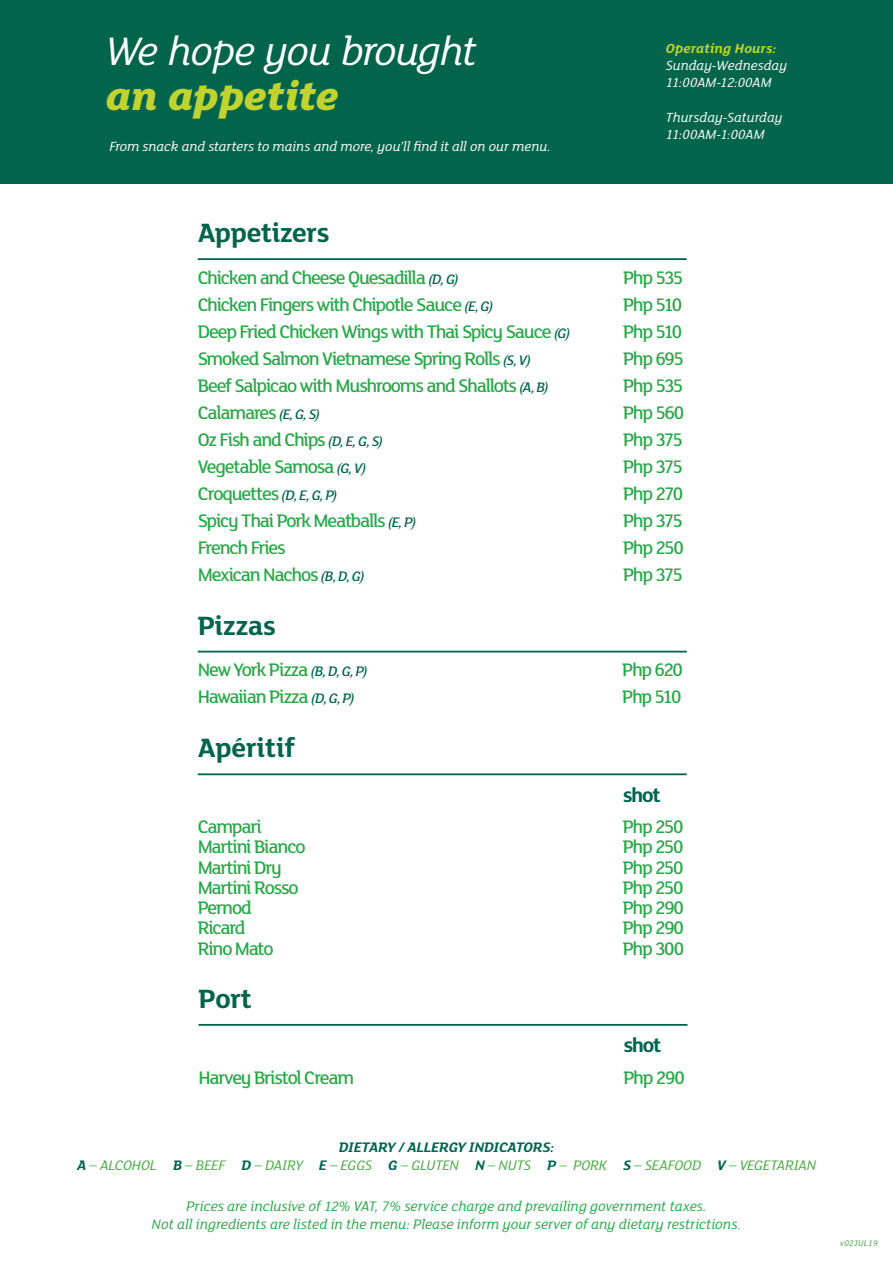
<style>
.page{position:relative;width:893px;height:1263px;background:#fff}
.page>*{position:absolute;margin:0;border:0;box-sizing:border-box;transform-origin:0 0}
.t1{font:italic 43.2px "FS Lola";letter-spacing:-.02em;color:#fff}
.t2{font:italic 800 43.2px "FS Lola";letter-spacing:-.01em;color:#c0d330}
.t3{font:700 28.8px "FS Lola";letter-spacing:-.01em;color:#02644a}
.t4{font:700 21.6px "FS Lola";letter-spacing:-.055em;color:#006451}
.t5{font:500 19.8px "FS Lola";letter-spacing:-.065em;color:#2aa749}
.t6{font:italic 15px/18px "FS Lola";color:#2aa749;text-align:center}
.t7{font:italic 15px/18px "FS Lola";letter-spacing:-.01em;color:#49aa42;text-align:center}
.t8{font:italic 14.4px/17.2px "FS Lola";color:#fff}
.t9{font:italic 700 14.4px "FS Lola";letter-spacing:.01em;color:#c0d330}
.t10{font:italic 9px "FS Lola";letter-spacing:.03em;color:#4b9d45}
.s1{font-style:italic;font-size:15px;color:#02644a}
.s2{font-weight:700;color:#006451}
</style>
<div class="page">
<hr style="left:198px;top:258px;width:489px;height:2px;background:#02644a">
<hr style="left:198px;top:651px;width:489px;height:1px;background:#02644a">
<hr style="left:198px;top:773px;width:489px;height:2px;background:#02644a">
<hr style="left:198px;top:1024px;width:489px;height:2px;background:#02644a">
<div style="left:0;top:0;width:893px;height:184px;background:#02644a"></div>
<h1 class="t1" style="left:106px;top:22px;width:373px">We hope you brought</h1>
<h1 class="t2" style="left:106px;top:66px;width:234px">an appetite</h1>
<p class="t8" style="left:109px;top:137px;width:443px">From snack and starters to mains and more, you’ll find it all on our menu.</p>
<p class="t9" style="left:666px;top:38px;width:112px">Operating Hours:</p>
<p class="t8" style="left:666px;top:56px;width:123px">Sunday-Wednesday<br>11:00AM-12:00AM</p>
<p class="t8" style="left:666px;top:108px;width:118px">Thursday-Saturday<br>11:00AM-1:00AM</p>
<h2 class="t3" style="left:198px;top:213px;width:133px">Appetizers</h2>
<p class="t5" style="left:198px;top:265px;width:262px">Chicken and Cheese Quesadilla <span class="s1">(D, G)</span></p>
<p class="t5" style="left:623px;top:265px;width:62px">Php 535</p>
<p class="t5" style="left:198px;top:292px;width:297px">Chicken Fingers with Chipotle Sauce <span class="s1">(E, G)</span></p>
<p class="t5" style="left:623px;top:292px;width:61px">Php 510</p>
<p class="t5" style="left:198px;top:319px;width:374px">Deep Fried Chicken Wings with Thai Spicy Sauce <span class="s1">(G)</span></p>
<p class="t5" style="left:623px;top:319px;width:61px">Php 510</p>
<p class="t5" style="left:198px;top:346px;width:335px">Smoked Salmon Vietnamese Spring Rolls <span class="s1">(S, V)</span></p>
<p class="t5" style="left:623px;top:346px;width:62px">Php 695</p>
<p class="t5" style="left:198px;top:373px;width:352px">Beef Salpicao with Mushrooms and Shallots <span class="s1">(A, B)</span></p>
<p class="t5" style="left:623px;top:373px;width:62px">Php 535</p>
<p class="t5" style="left:198px;top:400px;width:123px">Calamares <span class="s1">(E, G, S)</span></p>
<p class="t5" style="left:623px;top:400px;width:63px">Php 560</p>
<p class="t5" style="left:198px;top:427px;width:187px">Oz Fish and Chips <span class="s1">(D, E, G, S)</span></p>
<p class="t5" style="left:623px;top:427px;width:61px">Php 375</p>
<p class="t5" style="left:198px;top:454px;width:170px">Vegetable Samosa <span class="s1">(G, V)</span></p>
<p class="t5" style="left:623px;top:454px;width:61px">Php 375</p>
<p class="t5" style="left:198px;top:481px;width:141px">Croquettes <span class="s1">(D, E, G, P)</span></p>
<p class="t5" style="left:623px;top:481px;width:62px">Php 270</p>
<p class="t5" style="left:198px;top:508px;width:220px">Spicy Thai Pork Meatballs <span class="s1">(E, P)</span></p>
<p class="t5" style="left:623px;top:508px;width:61px">Php 375</p>
<p class="t5" style="left:198px;top:535px;width:90px">French Fries</p>
<p class="t5" style="left:623px;top:535px;width:62px">Php 250</p>
<p class="t5" style="left:198px;top:562px;width:168px">Mexican Nachos <span class="s1">(B, D, G)</span></p>
<p class="t5" style="left:623px;top:562px;width:61px">Php 375</p>
<h2 class="t3" style="left:198px;top:605px;width:80px">Pizzas</h2>
<p class="t5" style="left:198px;top:657px;width:171px">New York Pizza <span class="s1">(B, D, G, P)</span></p>
<p class="t5" style="left:622px;top:657px;width:62px">Php 620</p>
<p class="t5" style="left:198px;top:684px;width:158px">Hawaiian Pizza <span class="s1">(D, G, P)</span></p>
<p class="t5" style="left:622px;top:684px;width:61px">Php 510</p>
<h2 class="t3" style="left:198px;top:728px;width:99px">Apéritif</h2>
<p class="t4" style="left:623px;top:780px;width:40px">shot</p>
<p class="t5" style="left:198px;top:814px;width:66px">Campari</p>
<p class="t5" style="left:623px;top:814px;width:62px">Php 250</p>
<p class="t5" style="left:198px;top:834px;width:109px">Martini Bianco</p>
<p class="t5" style="left:623px;top:834px;width:62px">Php 250</p>
<p class="t5" style="left:198px;top:854px;width:86px">Martini Dry</p>
<p class="t5" style="left:623px;top:854px;width:62px">Php 250</p>
<p class="t5" style="left:198px;top:875px;width:103px">Martini Rosso</p>
<p class="t5" style="left:623px;top:875px;width:62px">Php 250</p>
<p class="t5" style="left:198px;top:895px;width:56px">Pernod</p>
<p class="t5" style="left:623px;top:895px;width:63px">Php 290</p>
<p class="t5" style="left:198px;top:915px;width:50px">Ricard</p>
<p class="t5" style="left:623px;top:915px;width:63px">Php 290</p>
<p class="t5" style="left:198px;top:935px;width:77px">Rino Mato</p>
<p class="t5" style="left:623px;top:935px;width:63px">Php 300</p>
<h2 class="t3" style="left:198px;top:979px;width:55px">Port</h2>
<p class="t4" style="left:623px;top:1030px;width:40px">shot</p>
<p class="t5" style="left:198px;top:1064px;width:157px">Harvey Bristol Cream</p>
<p class="t5" style="left:623px;top:1064px;width:63px">Php 290</p>
<p class="t7" style="left:77px;top:1137px;width:740px"><span class="s2">DIETARY / ALLERGY INDICATORS:<br>A</span> – ALCOHOL <span class="s2">B</span> – BEEF <span class="s2">D</span> – DAIRY <span class="s2">E</span> – EGGS <span class="s2">G</span> – GLUTEN <span class="s2">N</span> – NUTS <span class="s2">P</span> – PORK <span class="s2">S</span> – SEAFOOD <span class="s2">V</span> – VEGETARIAN</p>
<p class="t6" style="left:152px;top:1196px;width:591px">Prices are inclusive of 12% VAT, 7% service charge and prevailing government taxes.<br>Not all ingredients are listed in the menu: Please inform your server of any dietary restrictions.</p>
<p class="t10" style="left:840px;top:1237px;width:39px">v02JUL19</p>
</div>
